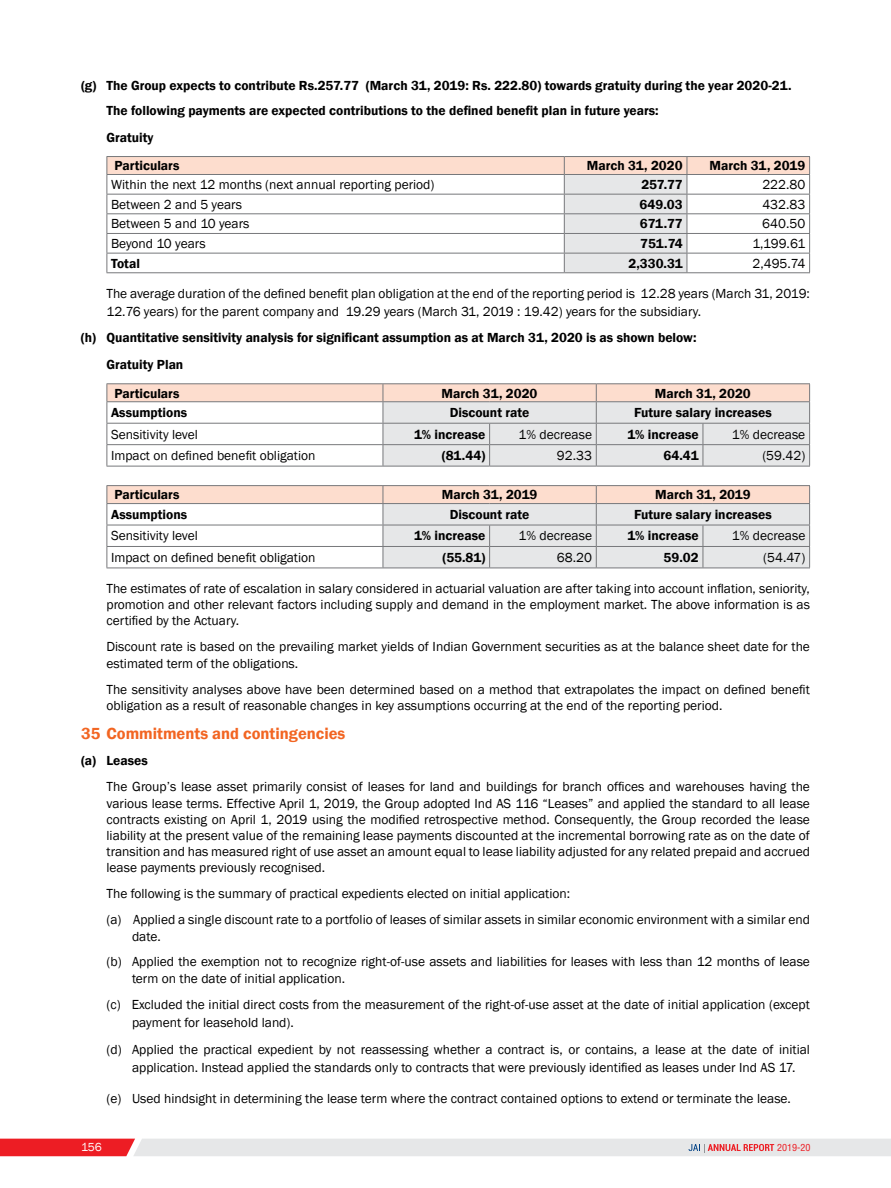
<style>
.page{position:relative;width:891px;height:1188px;background:#fff}
.page>*{position:absolute;margin:0;border:0;box-sizing:border-box;transform-origin:0 0}
.t1{font:600 16.5px "Franklin Gothic";color:#f26522}
.t2{font:13.5px/16.2px "Franklin Gothic";color:#000}
.t3{font:600 13.5px/24.8px "Franklin Gothic";color:#000}
.t4{font:12px "Franklin Gothic";color:#fff}
.t5{font:700 condensed 9.45px "Helvetica";color:#ed1d24;scale:1.05 1}
</style>
<div class="page">
<svg style="left:0;top:1139px;width:891px;height:17px;background:#e6c4c6"></svg>
<hr style="left:107px;top:156px;width:457px;height:1px;background:#77787b">
<hr style="left:564px;top:156px;width:123px;height:1px;background:#77787b">
<hr style="left:687px;top:156px;width:123px;height:1px;background:#77787b">
<svg style="left:107px;top:157px;width:703px;height:115px"></svg>
<hr style="left:107px;top:272px;width:457px;height:1px;background:#77787b">
<hr style="left:564px;top:272px;width:123px;height:1px;background:#77787b">
<hr style="left:687px;top:272px;width:123px;height:1px;background:#77787b">
<hr style="left:107px;top:383px;width:276px;height:1px;background:#77787b">
<hr style="left:383px;top:383px;width:107px;height:1px;background:#77787b">
<hr style="left:490px;top:383px;width:106px;height:1px;background:#77787b">
<hr style="left:596px;top:383px;width:107px;height:1px;background:#77787b">
<hr style="left:703px;top:383px;width:107px;height:1px;background:#77787b">
<svg style="left:107px;top:384px;width:703px;height:82px"></svg>
<hr style="left:107px;top:466px;width:276px;height:1px;background:#77787b">
<hr style="left:383px;top:466px;width:107px;height:1px;background:#77787b">
<hr style="left:490px;top:466px;width:106px;height:1px;background:#77787b">
<hr style="left:596px;top:466px;width:107px;height:1px;background:#77787b">
<hr style="left:703px;top:466px;width:107px;height:1px;background:#77787b">
<hr style="left:107px;top:485px;width:276px;height:1px;background:#77787b">
<hr style="left:383px;top:485px;width:107px;height:1px;background:#77787b">
<hr style="left:490px;top:485px;width:106px;height:1px;background:#77787b">
<hr style="left:596px;top:485px;width:107px;height:1px;background:#77787b">
<hr style="left:703px;top:485px;width:107px;height:1px;background:#77787b">
<svg style="left:107px;top:486px;width:703px;height:82px"></svg>
<hr style="left:107px;top:568px;width:276px;height:1px;background:#77787b">
<hr style="left:383px;top:568px;width:107px;height:1px;background:#77787b">
<hr style="left:490px;top:568px;width:106px;height:1px;background:#77787b">
<hr style="left:596px;top:568px;width:107px;height:1px;background:#77787b">
<hr style="left:703px;top:568px;width:107px;height:1px;background:#77787b">
<p class="t3" style="left:107px;top:74px;width:687px;text-indent:-26px">(g) The Group expects to contribute Rs.257.77 (March 31, 2019: Rs. 222.80) towards gratuity during the year 2020-21.<br>The following payments are expected contributions to the defined benefit plan in future years:</p>
<p class="t3" style="left:115px;top:123px;width:66px;line-height:28.7px;text-indent:-8px">Gratuity<br>Particulars</p>
<p class="t3" style="left:587px;top:154px;width:97px">March 31, 2020</p>
<p class="t3" style="left:710px;top:154px;width:97px">March 31, 2019</p>
<p class="t2" style="left:111px;top:177px;width:325px">Within the next 12 months (next annual reporting period)</p>
<p class="t3" style="left:641px;top:172px;width:43px">257.77</p>
<p class="t2" style="left:762px;top:177px;width:44px">222.80</p>
<p class="t2" style="left:111px;top:196px;width:132px">Between 2 and 5 years</p>
<p class="t3" style="left:640px;top:192px;width:45px">649.03</p>
<p class="t2" style="left:762px;top:196px;width:44px">432.83</p>
<p class="t2" style="left:111px;top:216px;width:140px">Between 5 and 10 years</p>
<p class="t3" style="left:640px;top:212px;width:44px">671.77</p>
<p class="t2" style="left:762px;top:216px;width:45px">640.50</p>
<p class="t2" style="left:111px;top:236px;width:96px">Beyond 10 years</p>
<p class="t3" style="left:640px;top:231px;width:44px">751.74</p>
<p class="t2" style="left:752px;top:236px;width:54px">1,199.61</p>
<p class="t3" style="left:111px;top:251px;width:30px">Total</p>
<p class="t3" style="left:628px;top:251px;width:56px">2,330.31</p>
<p class="t2" style="left:753px;top:255px;width:54px">2,495.74</p>
<p class="t2" style="left:106px;top:285px;width:705px;line-height:18px">The average duration of the defined benefit plan obligation at the end of the reporting period is 12.28 years (March 31, 2019:<br>12.76 years) for the parent company and 19.29 years (March 31, 2019 : 19.42) years for the subsidiary.</p>
<p class="t3" style="left:106px;top:325px;width:592px;line-height:26.5px;text-indent:-26px">(h) Quantitative sensitivity analysis for significant assumption as at March 31, 2020 is as shown below:<br>Gratuity Plan</p>
<p class="t3" style="left:115px;top:381px;width:66px">Particulars</p>
<p class="t3" style="left:442px;top:381px;width:97px">March 31, 2020</p>
<p class="t3" style="left:655px;top:381px;width:97px">March 31, 2020</p>
<p class="t3" style="left:111px;top:400px;width:78px">Assumptions</p>
<p class="t3" style="left:450px;top:400px;width:81px">Discount rate</p>
<p class="t3" style="left:634px;top:400px;width:139px">Future salary increases</p>
<p class="t2" style="left:111px;top:426px;width:88px">Sensitivity level</p>
<p class="t3" style="left:414px;top:422px;width:73px">1% increase</p>
<p class="t2" style="left:519px;top:426px;width:75px">1% decrease</p>
<p class="t3" style="left:627px;top:422px;width:73px">1% increase</p>
<p class="t2" style="left:732px;top:426px;width:75px">1% decrease</p>
<p class="t2" style="left:111px;top:448px;width:206px">Impact on defined benefit obligation</p>
<p class="t3" style="left:442px;top:443px;width:45px">(81.44)</p>
<p class="t2" style="left:557px;top:448px;width:37px">92.33</p>
<p class="t3" style="left:664px;top:443px;width:37px">64.41</p>
<p class="t2" style="left:762px;top:448px;width:44px">(59.42)</p>
<p class="t3" style="left:115px;top:483px;width:66px">Particulars</p>
<p class="t3" style="left:442px;top:483px;width:97px">March 31, 2019</p>
<p class="t3" style="left:655px;top:483px;width:97px">March 31, 2019</p>
<p class="t3" style="left:111px;top:502px;width:78px">Assumptions</p>
<p class="t3" style="left:450px;top:502px;width:81px">Discount rate</p>
<p class="t3" style="left:634px;top:502px;width:139px">Future salary increases</p>
<p class="t2" style="left:111px;top:528px;width:88px">Sensitivity level</p>
<p class="t3" style="left:414px;top:524px;width:73px">1% increase</p>
<p class="t2" style="left:519px;top:528px;width:75px">1% decrease</p>
<p class="t3" style="left:627px;top:524px;width:73px">1% increase</p>
<p class="t2" style="left:732px;top:528px;width:75px">1% decrease</p>
<p class="t2" style="left:111px;top:550px;width:206px">Impact on defined benefit obligation</p>
<p class="t3" style="left:442px;top:545px;width:44px">(55.81)</p>
<p class="t2" style="left:557px;top:550px;width:37px">68.20</p>
<p class="t3" style="left:664px;top:545px;width:37px">59.02</p>
<p class="t2" style="left:763px;top:550px;width:44px">(54.47)</p>
<p class="t2" style="left:106px;top:581px;width:705px;text-align:justify">The estimates of rate of escalation in salary considered in actuarial valuation are after taking into account inflation, seniority, promotion and other relevant factors including supply and demand in the employment market. The above information is as certified by the Actuary.</p>
<p class="t2" style="left:106px;top:639px;width:705px">Discount rate is based on the prevailing market yields of Indian Government securities as at the balance sheet date for the estimated term of the obligations.</p>
<p class="t2" style="left:106px;top:681px;width:705px">The sensitivity analyses above have been determined based on a method that extrapolates the impact on defined benefit obligation as a result of reasonable changes in key assumptions occurring at the end of the reporting period.</p>
<p class="t1" style="left:81px;top:724px;width:266px">35 Commitments and contingencies</p>
<p class="t3" style="left:81px;top:749px;width:68px">(a) Leases</p>
<p class="t2" style="left:107px;top:779px;width:705px;text-align:justify">The Group’s lease asset primarily consist of leases for land and buildings for branch offices and warehouses having the various lease terms. Effective April 1, 2019, the Group adopted Ind AS 116 “Leases” and applied the standard to all lease contracts existing on April 1, 2019 using the modified retrospective method. Consequently, the Group recorded the lease liability at the present value of the remaining lease payments discounted at the incremental borrowing rate as on the date of transition and has measured right of use asset an amount equal to lease liability adjusted for any related prepaid and accrued lease payments previously recognised.</p>
<p class="t2" style="left:107px;top:881px;width:705px;line-height:26px">The following is the summary of practical expedients elected on initial application:<br>(a) Applied a single discount rate to a portfolio of leases of similar assets in similar economic environment with a similar end</p>
<p class="t2" style="left:107px;top:923px;width:705px;line-height:26px;text-indent:26px">date.<br>(b) Applied the exemption not to recognize right-of-use assets and liabilities for leases with less than 12 months of lease</p>
<p class="t2" style="left:107px;top:965px;width:705px;line-height:26px;text-indent:26px">term on the date of initial application.<br>(c) Excluded the initial direct costs from the measurement of the right-of-use asset at the date of initial application (except</p>
<p class="t2" style="left:107px;top:1009px;width:705px;line-height:27.8px;text-indent:26px">payment for leasehold land).<br>(d) Applied the practical expedient by not reassessing whether a contract is, or contains, a lease at the date of initial</p>
<p class="t2" style="left:132px;top:1060px;width:665px">application. Instead applied the standards only to contracts that were previously identified as leases under Ind AS 17.</p>
<p class="t2" style="left:107px;top:1091px;width:686px">(e) Used hindsight in determining the lease term where the contract contained options to extend or terminate the lease.</p>
<p class="t4" style="left:81px;top:1140px;width:22px">156</p>
<p class="t5" style="left:777px;top:1142px;width:33px">2019-20</p>
</div>
